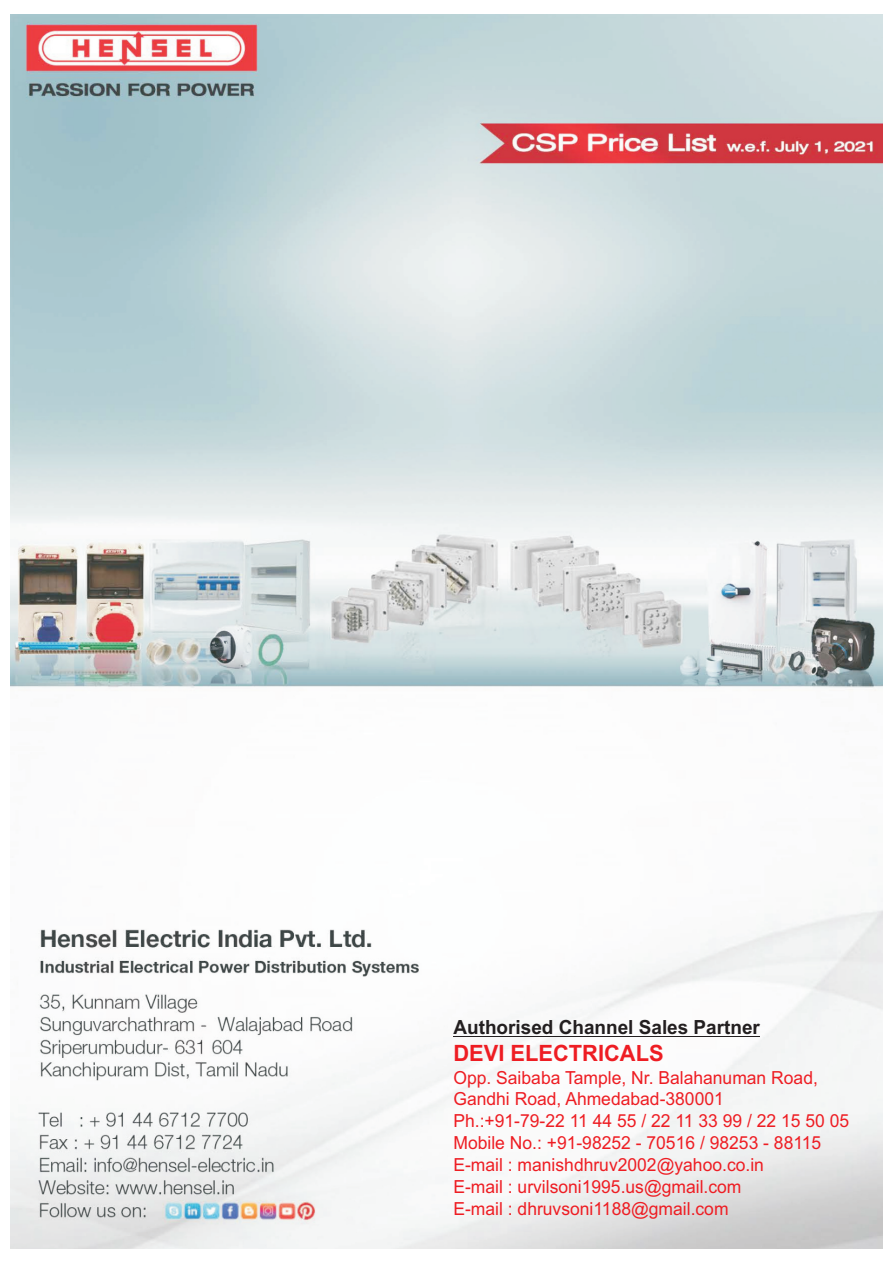
<style>
.page{position:relative;width:893px;height:1263px;background:#fff}
.page>*{position:absolute;margin:0;border:0;box-sizing:border-box;transform-origin:0 0}
.t1{font:700 22.5px "Arial";color:#ee1d23}
.t2{font:700 19.5px "Arial";color:#231f20}
.t3{font:18px/21.9px "Arial";color:#ee1d23}
</style>
<div class="page">
<img style="left:11px;top:15px;width:871px;height:1233px">
<hr style="left:453px;top:1036px;width:307px;height:1px;background:#231f20">
<p class="t2" style="left:453px;top:1020px;width:308px">Authorised Channel Sales Partner</p>
<p class="t1" style="left:453px;top:1044px;width:212px">DEVI ELECTRICALS</p>
<p class="t3" style="left:453px;top:1068px;width:397px">Opp. Saibaba Tample, Nr. Balahanuman Road, Gandhi Road, Ahmedabad-380001<br>Ph.:+91-79-22 11 44 55 / 22 11 33 99 / 22 15 50 05<br>Mobile No.: +91-98252 - 70516 / 98253 - 88115<br>E-mail : manishdhruv2002@yahoo.co.in<br>E-mail : urvilsoni1995.us@gmail.com<br>E-mail : dhruvsoni1188@gmail.com</p>
</div>
